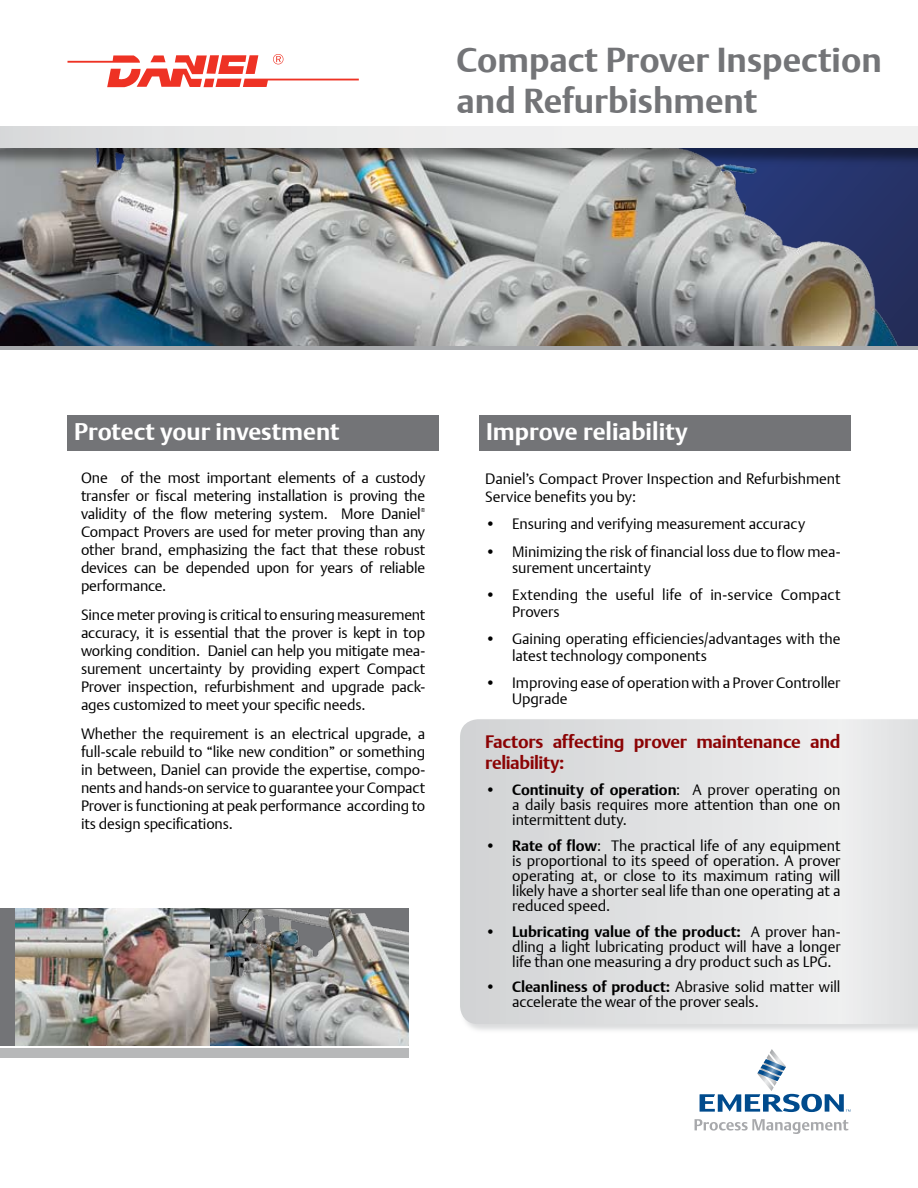
<style>
.page{position:relative;width:918px;height:1188px;background:#fff}
.page>*{position:absolute;margin:0;border:0;box-sizing:border-box;transform-origin:0 0}
.t1{font:700 34.5px/41.4px "DTL Argo T";color:#737477}
.t2{font:700 24px "DTL Argo T";color:#fff}
.t3{font:700 18px/21.6px "DTL Argo T";letter-spacing:-.015em;color:#8b0304}
.t4{font:15px/18px "DTL Argo T Light";letter-spacing:-.01em;color:#000}
.t5{font:700 15px "DTL Argo T";letter-spacing:-.005em;color:#000}
.t6{font:5.7px "DTL Argo T Light";color:#000}
.s1{font-family:"DTL Argo T Light";font-weight:400}
.s2{font-family:"DTL Argo T";font-weight:700}
</style>
<div class="page">
<div style="left:0;top:908px;width:409px;height:138px;background:#737477"></div>
<img style="left:0;top:167px;width:918px;height:180px">
<div style="left:459px;top:718px;width:459px;height:316px;background:#a7a9ac;opacity:.4"></div>
<svg style="left:460px;top:719px;width:458px;height:305px;background:#e0e1e3"></svg>
<div style="left:68px;top:415px;width:371px;height:36px;background:#737477"></div>
<div style="left:479px;top:415px;width:371px;height:36px;background:#737477"></div>
<img style="left:15px;top:909px;width:394px;height:137px">
<div style="left:0;top:1048px;width:409px;height:9px;background:#b7b8b9"></div>
<div style="left:0;top:128px;width:918px;height:39px;background:#000;opacity:.43"></div>
<div style="left:0;top:127px;width:918px;height:21px;background:linear-gradient(to right,#e0e1e2,#f5f5f5)"></div>
<hr style="left:0;top:347px;width:918px;height:3px;background:#a7a9ac">
<svg style="left:68px;top:54px;width:291px;height:33px"></svg>
<svg style="left:700px;top:1049px;width:150px;height:63px"></svg>
<svg style="left:695px;top:1119px;width:153px;height:15px"></svg>
<h1 class="t1" style="left:457px;top:39px;width:427px">Compact Prover Inspection and Refurbishment</h1>
<h2 class="t2" style="left:74px;top:417px;width:267px">Protect your investment</h2>
<p class="t4" style="left:81px;top:469px;width:346px;text-align:justify">One of the most important elements of a custody transfer or fiscal metering installation is proving the validity of the flow metering system. More Daniel</p>
<p class="t6" style="left:421px;top:507px;width:6px">®</p>
<p class="t4" style="left:81px;top:523px;width:346px;text-align:justify">Compact Provers are used for meter proving than any other brand, emphasizing the fact that these robust devices can be depended upon for years of reliable performance.</p>
<p class="t4" style="left:81px;top:606px;width:346px;text-align:justify">Since meter proving is critical to ensuring measurement accuracy, it is essential that the prover is kept in top working condition. Daniel can help you mitigate mea&shy;surement uncertainty by providing expert Compact Prover inspection, refurbishment and upgrade pack&shy;ages customized to meet your specific needs.</p>
<p class="t4" style="left:81px;top:725px;width:346px;text-align:justify">Whether the requirement is an electrical upgrade, a full-scale rebuild to “like new condition” or something in between, Daniel can provide the expertise, compo&shy;nents and hands-on service to guarantee your Compact Prover is functioning at peak performance according to its design specifications.</p>
<h2 class="t2" style="left:486px;top:417px;width:203px">Improve reliability</h2>
<p class="t4" style="left:485px;top:469px;width:357px">Daniel’s Compact Prover Inspection and Refurbishment<br>Service benefits you by:</p>
<p class="t4" style="left:512px;top:510px;width:330px;line-height:27.3px">Ensuring and verifying measurement accuracy<br>Minimizing the risk of financial loss due to flow mea-</p>
<p class="t4" style="left:512px;top:554px;width:330px;line-height:27.3px">surement uncertainty<br>Extending the useful life of in-service Compact</p>
<p class="t4" style="left:512px;top:598px;width:330px;line-height:27.3px">Provers<br>Gaining operating efficiencies/advantages with the</p>
<p class="t4" style="left:512px;top:642px;width:330px;line-height:27.3px">latest technology components<br>Improving ease of operation with a Prover Controller</p>
<p class="t4" style="left:512px;top:690px;width:57px">Upgrade</p>
<p class="t3" style="left:485px;top:730px;width:357px">Factors affecting prover maintenance and reliability:</p>
<p class="t5" style="left:512px;top:781px;width:330px">Continuity of operation<span class="s1">: A prover operating on</span></p>
<p class="t4" style="left:512px;top:797px;width:330px;line-height:15px">a daily basis requires more attention than one on intermittent duty.</p>
<p class="t4" style="left:512px;top:838px;width:330px;line-height:15px;text-align:justify"><span class="s2">Rate of flow</span>: The practical life of any equipment is proportional to its speed of operation. A prover operating at, or close to its maximum rating will likely have a shorter seal life than one operating at a reduced speed.</p>
<p class="t5" style="left:512px;top:922px;width:330px">Lubricating value of the product: <span class="s1">A prover han-</span></p>
<p class="t4" style="left:512px;top:939px;width:330px;line-height:15px">dling a light lubricating product will have a longer life than one measuring a dry product such as LPG.</p>
<p class="t4" style="left:512px;top:980px;width:330px;line-height:15px"><span class="s2">Cleanliness of product:</span> Abrasive solid matter will accelerate the wear of the prover seals.</p>
<p class="t4" style="left:485px;top:510px;width:12px;line-height:27.3px">• •</p>
<p class="t4" style="left:485px;top:586px;width:12px">•</p>
<p class="t4" style="left:485px;top:630px;width:12px">•</p>
<p class="t4" style="left:485px;top:673px;width:12px">•</p>
<p class="t5" style="left:485px;top:781px;width:12px">•</p>
<p class="t5" style="left:485px;top:837px;width:12px">•</p>
<p class="t5" style="left:485px;top:922px;width:12px">•</p>
<p class="t5" style="left:485px;top:978px;width:12px">•</p>
</div>
